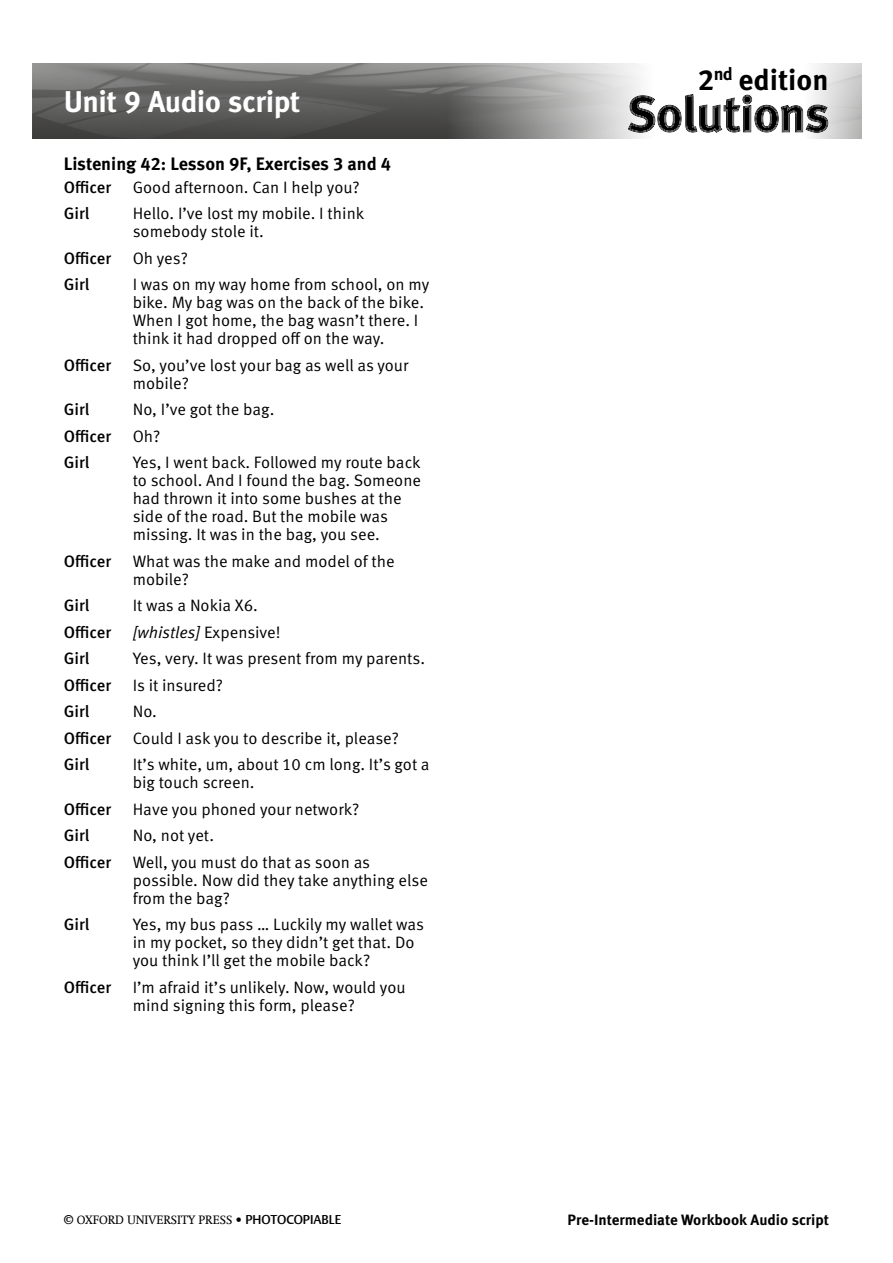
<style>
.page{position:relative;width:893px;height:1263px;background:#fff}
.page>*{position:absolute;margin:0;border:0;box-sizing:border-box;transform-origin:0 0}
.t1{font:700 30px "Meta Pro";letter-spacing:-.02em;color:#fff}
.t2{font:700 29.1px "Meta Pro";color:#000}
.t3{font:700 18px "Meta Pro";color:#000}
.t4{font:16.5px/18px "Meta Pro";color:#000}
.t5{font:500 16.5px "Meta Pro";color:#000}
.t6{font:italic 16.5px "Meta Pro";color:#000}
.t7{font:700 15px "Meta Pro";color:#000}
.t8{font:12px "OUP2 Swift";color:#000}
.s1{font-style:normal}
.s2{font-family:"OUP2 Argo";font-weight:500;font-size:12.75px}
</style>
<div class="page">
<img style="left:33px;top:64px;width:396px;height:75px">
<svg style="left:429px;top:63px;width:214px;height:76px;background:#a1a1a1"></svg>
<svg style="left:811px;top:63px;width:51px;height:76px;background:#d6d6d5"></svg>
<div style="left:627px;top:92px;width:203px;height:42px;background:#000;opacity:.4"></div>
<h1 class="t1" style="left:64px;top:83px;width:238px">Unit 9 Audio script</h1>
<p class="t3" style="left:64px;top:153px;width:329px">Listening 42: Lesson 9F, Exercises 3 and 4</p>
<p class="t5" style="left:64px;top:177px;width:49px">Officer</p>
<p class="t4" style="left:133px;top:178px;width:229px">Good afternoon. Can I help you?</p>
<p class="t5" style="left:64px;top:203px;width:27px">Girl</p>
<p class="t4" style="left:133px;top:204px;width:233px">Hello. I’ve lost my mobile. I think somebody stole it.</p>
<p class="t5" style="left:64px;top:248px;width:49px">Officer</p>
<p class="t4" style="left:133px;top:249px;width:57px">Oh yes?</p>
<p class="t5" style="left:64px;top:274px;width:27px">Girl</p>
<p class="t4" style="left:133px;top:275px;width:298px">I was on my way home from school, on my bike. My bag was on the back of the bike.<br>When I got home, the bag wasn’t there. I think it had dropped off on the way.</p>
<p class="t5" style="left:64px;top:355px;width:49px">Officer</p>
<p class="t4" style="left:133px;top:356px;width:277px">So, you’ve lost your bag as well as your mobile?</p>
<p class="t5" style="left:64px;top:399px;width:27px">Girl</p>
<p class="t4" style="left:133px;top:400px;width:143px">No, I’ve got the bag.</p>
<p class="t5" style="left:64px;top:426px;width:49px">Officer</p>
<p class="t4" style="left:133px;top:427px;width:29px">Oh?</p>
<p class="t5" style="left:64px;top:452px;width:27px">Girl</p>
<p class="t4" style="left:133px;top:453px;width:290px">Yes, I went back. Followed my route back to school. And I found the bag. Someone had thrown it into some bushes at the side of the road. But the mobile was missing. It was in the bag, you see.</p>
<p class="t5" style="left:64px;top:551px;width:49px">Officer</p>
<p class="t4" style="left:133px;top:552px;width:263px">What was the make and model of the mobile?</p>
<p class="t5" style="left:64px;top:595px;width:27px">Girl</p>
<p class="t4" style="left:133px;top:596px;width:127px">It was a Nokia X6.</p>
<p class="t5" style="left:64px;top:622px;width:49px">Officer</p>
<p class="t6" style="left:133px;top:622px;width:150px">[whistles] <span class="s1">Expensive!</span></p>
<p class="t5" style="left:64px;top:648px;width:27px">Girl</p>
<p class="t4" style="left:133px;top:649px;width:294px">Yes, very. It was present from my parents.</p>
<p class="t5" style="left:64px;top:675px;width:49px">Officer</p>
<p class="t4" style="left:133px;top:676px;width:92px">Is it insured?</p>
<p class="t5" style="left:64px;top:701px;width:27px">Girl</p>
<p class="t4" style="left:133px;top:702px;width:26px">No.</p>
<p class="t5" style="left:64px;top:728px;width:49px">Officer</p>
<p class="t4" style="left:133px;top:729px;width:268px">Could I ask you to describe it, please?</p>
<p class="t5" style="left:64px;top:754px;width:27px">Girl</p>
<p class="t4" style="left:133px;top:755px;width:298px">It’s white, um, about 10 cm long. It’s got a big touch screen.</p>
<p class="t5" style="left:64px;top:799px;width:49px">Officer</p>
<p class="t4" style="left:133px;top:800px;width:228px">Have you phoned your network?</p>
<p class="t5" style="left:64px;top:825px;width:27px">Girl</p>
<p class="t4" style="left:133px;top:826px;width:83px">No, not yet.</p>
<p class="t5" style="left:64px;top:852px;width:49px">Officer</p>
<p class="t4" style="left:133px;top:853px;width:297px">Well, you must do that as soon as possible. Now did they take anything else from the bag?</p>
<p class="t5" style="left:64px;top:914px;width:27px">Girl</p>
<p class="t4" style="left:133px;top:915px;width:293px">Yes, my bus pass … Luckily my wallet was in my pocket, so they didn’t get that. Do you think I’ll get the mobile back?</p>
<p class="t5" style="left:64px;top:977px;width:49px">Officer</p>
<p class="t4" style="left:133px;top:978px;width:274px">I’m afraid it’s unlikely. Now, would you mind signing this form, please?</p>
<h2 class="t2" style="left:698px;top:62px;width:132px">2<sup>nd</sup> edition</h2>
<p class="t8" style="left:64px;top:1213px;width:279px">© OXFORD UNIVERSITY PRESS • <span class="s2">PHOTOCOPIABLE</span></p>
<p class="t7" style="left:568px;top:1210px;width:263px">Pre-Intermediate Workbook Audio script</p>
</div>
